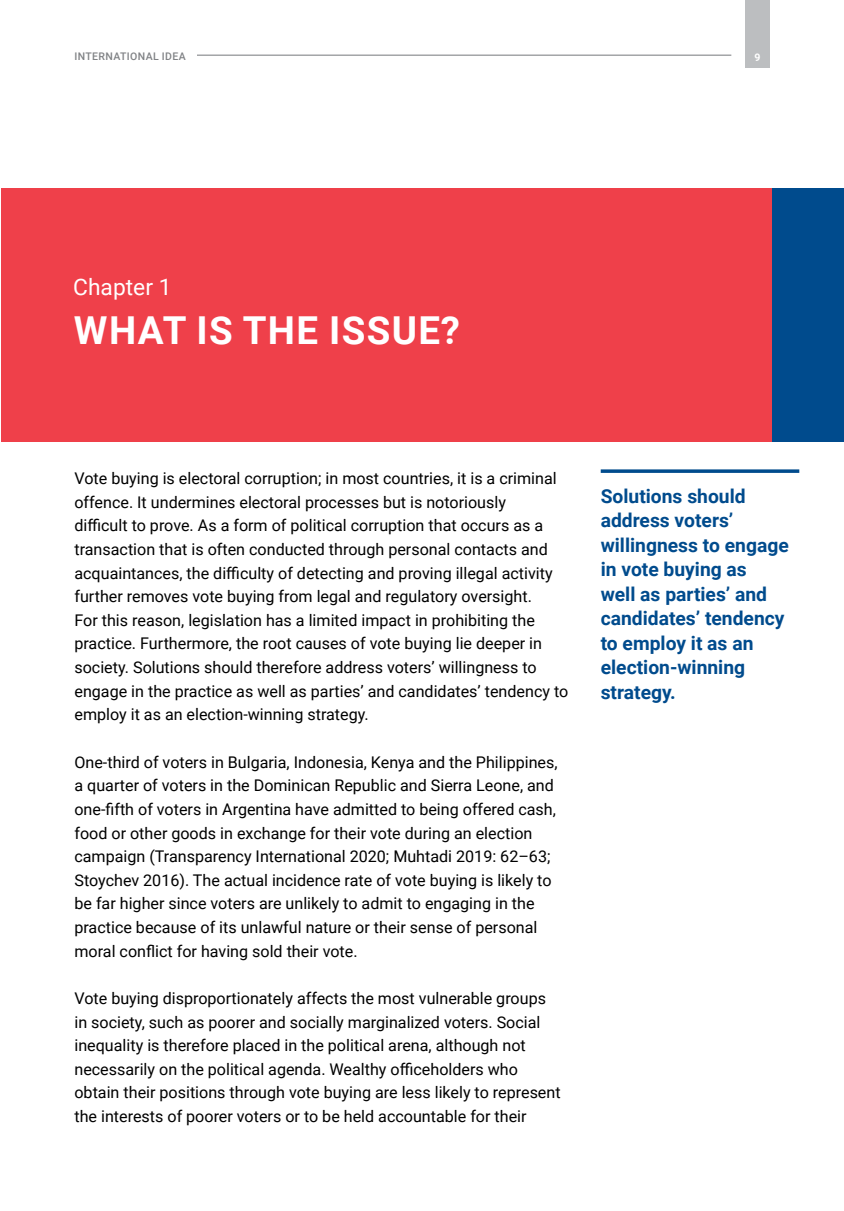
<style>
.page{position:relative;width:844px;height:1211px;background:#fff}
.page>*{position:absolute;margin:0;border:0;box-sizing:border-box;transform-origin:0 0}
.t1{font:700 38.5px "Roboto";letter-spacing:.035em;color:#fff}
.t2{font:22.75px "Roboto";color:#fff}
.t3{font:700 19.25px/24.5px "Roboto";color:#004b8d}
.t4{font:16.1px/23.6px "Roboto";color:#000}
.t5{font:500 10.5px "Roboto";letter-spacing:.035em;color:#808285}
.t6{font:700 10.5px "Roboto";color:#fff}
</style>
<div class="page">
<div style="left:1px;top:188px;width:772px;height:253px;background:#ef404a"></div>
<div style="left:771px;top:188px;width:72px;height:253px;background:#004b8d"></div>
<svg style="left:600px;top:469px;width:199px;height:4px"></svg>
<hr style="left:74px;top:55px;width:657px;height:1px;background:#808285">
<div style="left:745px;top:0;width:24px;height:68px;background:#bcbec0"></div>
<div style="left:74px;top:51px;width:122px;height:9px;background:#fff"></div>
<p class="t5" style="left:74px;top:49px;width:113px">INTERNATIONAL IDEA</p>
<p class="t6" style="left:754px;top:49px;width:8px">9</p>
<h2 class="t2" style="left:73px;top:271px;width:100px">Chapter 1</h2>
<h1 class="t1" style="left:74px;top:303px;width:387px">WHAT IS THE ISSUE?</h1>
<p class="t4" style="left:74px;top:466px;width:495px">Vote buying is electoral corruption; in most countries, it is a criminal offence. It undermines electoral processes but is notoriously<br>difficult to prove. As a form of political corruption that occurs as a transaction that is often conducted through personal contacts and acquaintances, the difficulty of detecting and proving illegal activity further removes vote buying from legal and regulatory oversight.<br>For this reason, legislation has a limited impact in prohibiting the practice. Furthermore, the root causes of vote buying lie deeper in society. Solutions should therefore address voters’ willingness to engage in the practice as well as parties’ and candidates’ tendency to employ it as an election-winning strategy.</p>
<p class="t4" style="left:74px;top:749px;width:484px">One-third of voters in Bulgaria, Indonesia, Kenya and the Philippines, a quarter of voters in the Dominican Republic and Sierra Leone, and one-fifth of voters in Argentina have admitted to being offered cash, food or other goods in exchange for their vote during an election campaign (Transparency International 2020; Muhtadi 2019: 62–63; Stoychev 2016). The actual incidence rate of vote buying is likely to be far higher since voters are unlikely to admit to engaging in the practice because of its unlawful nature or their sense of personal moral conflict for having sold their vote.</p>
<p class="t4" style="left:74px;top:985px;width:487px">Vote buying disproportionately affects the most vulnerable groups in society, such as poorer and socially marginalized voters. Social inequality is therefore placed in the political arena, although not necessarily on the political agenda. Wealthy officeholders who obtain their positions through vote buying are less likely to represent the interests of poorer voters or to be held accountable for their</p>
<p class="t3" style="left:600px;top:483px;width:189px">Solutions should address voters’ willingness to engage in vote buying as<br>well as parties’ and candidates’ tendency to employ it as an election-winning strategy.</p>
</div>
